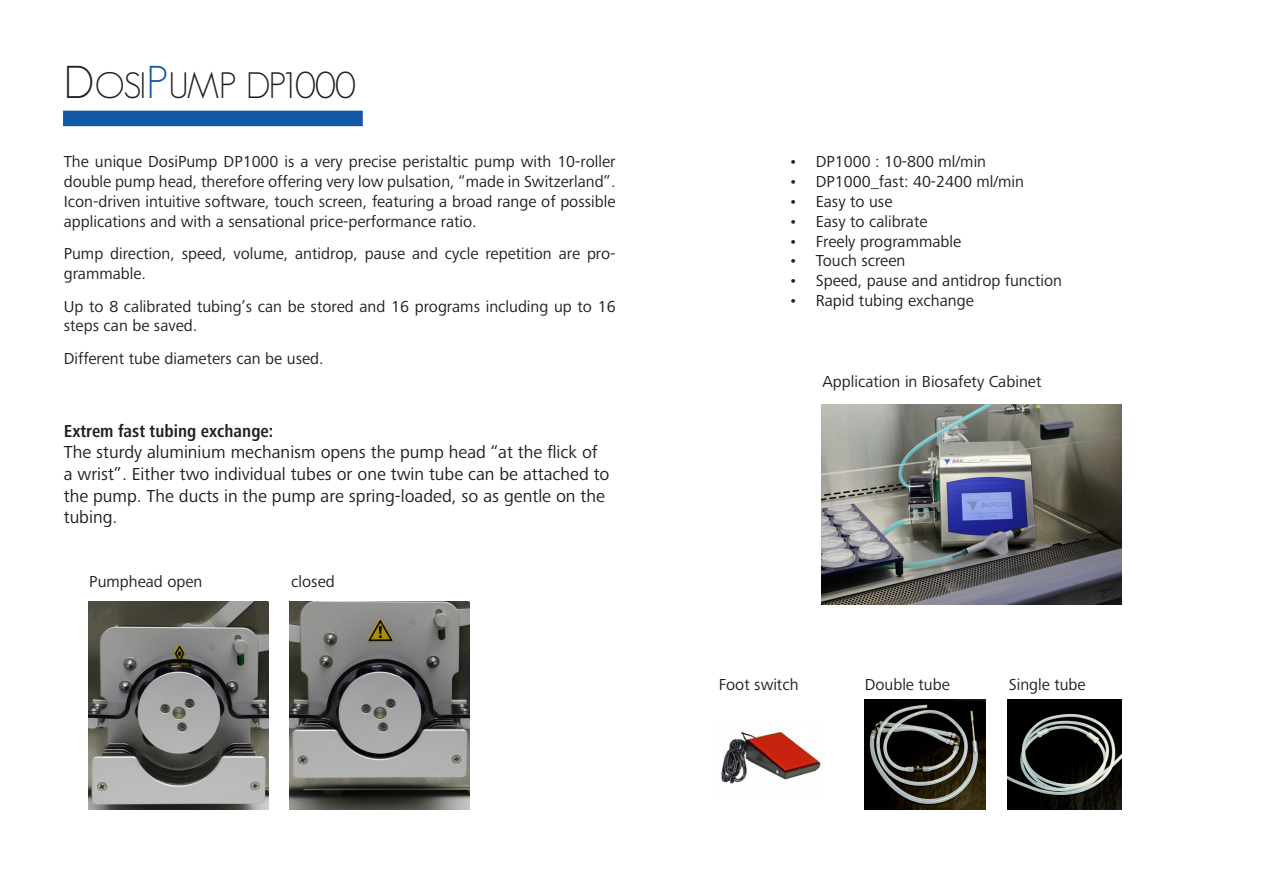
<style>
.page{position:relative;width:1263px;height:893px;background:#fff}
.page>*{position:absolute;margin:0;border:0;box-sizing:border-box;transform-origin:0 0}
.t1{font:300 36px "Geosans";letter-spacing:-.05em;color:#231f20}
.t2{font:18px/21.6px "Frutiger Next LTW1 G";color:#231f20}
.t3{font:700 condensed 18px "Frutiger Next LTW1 G";color:#231f20}
.Body{font:16.5px/19.8px "Frutiger Next LTW1 G";color:#231f20}
.t4{font:13.5px "Myriad Pro";color:#231f20}
.s1{font-size:45px}
.s2{font-size:45px;color:#1359a6}
</style>
<div class="page">
<div style="left:63px;top:111px;width:300px;height:15px;background:#1359a6"></div>
<img style="left:89px;top:602px;width:180px;height:207px">
<img style="left:865px;top:700px;width:121px;height:109px">
<img style="left:290px;top:602px;width:180px;height:207px">
<img style="left:721px;top:730px;width:100px;height:54px">
<img style="left:1008px;top:700px;width:113px;height:109px">
<img style="left:822px;top:405px;width:299px;height:200px">
<p class="t4" style="left:64px;top:61px;width:245px">PRODUCT OVERVIEW | BIOTOOL SWISS | 2</p>
<p class="t1" style="left:64px;top:66px;width:293px"><span class="s1">D</span>OSI<span class="s2">P</span>UMP DP1000</p>
<p class="Body" style="left:64px;top:152px;width:553px;text-align:justify">The unique DosiPump DP1000 is a very precise peristaltic pump with 10-roller double pump head, therefore offering very low pulsation, “made in Switzerland”.<br>Icon-driven intuitive software, touch screen, featuring a broad range of possible applications and with a sensational price-performance ratio.</p>
<p class="Body" style="left:64px;top:244px;width:553px">Pump direction, speed, volume, antidrop, pause and cycle repetition are pro&shy;grammable.</p>
<p class="Body" style="left:64px;top:297px;width:553px">Up to 8 calibrated tubing’s can be stored and 16 programs including up to 16 steps can be saved.</p>
<p class="Body" style="left:64px;top:349px;width:261px">Different tube diameters can be used.</p>
<p class="t3" style="left:64px;top:420px;width:211px">Extrem fast tubing exchange:</p>
<p class="t2" style="left:64px;top:442px;width:547px">The sturdy aluminium mechanism opens the pump head “at the flick of a wrist”. Either two individual tubes or one twin tube can be attached to the pump. The ducts in the pump are spring-loaded, so as gentle on the tubing.</p>
<p class="Body" style="left:89px;top:572px;width:115px">Pumphead open</p>
<p class="Body" style="left:291px;top:572px;width:45px">closed</p>
<p class="Body" style="left:789px;top:152px;width:199px">• DP1000 : 10-800 ml/min</p>
<p class="Body" style="left:789px;top:172px;width:237px">• DP1000_fast: 40-2400 ml/min</p>
<p class="Body" style="left:789px;top:192px;width:105px">• Easy to use</p>
<p class="Body" style="left:789px;top:212px;width:140px">• Easy to calibrate</p>
<p class="Body" style="left:789px;top:232px;width:174px">• Freely programmable</p>
<p class="Body" style="left:789px;top:251px;width:118px">• Touch screen</p>
<p class="Body" style="left:789px;top:271px;width:275px">• Speed, pause and antidrop function</p>
<p class="Body" style="left:789px;top:291px;width:187px">• Rapid tubing exchange</p>
<p class="Body" style="left:822px;top:372px;width:220px">Application in Biosafety Cabinet</p>
<p class="Body" style="left:719px;top:675px;width:81px">Foot switch</p>
<p class="Body" style="left:1009px;top:675px;width:78px">Single tube</p>
<p class="Body" style="left:865px;top:675px;width:87px">Double tube</p>
</div>
